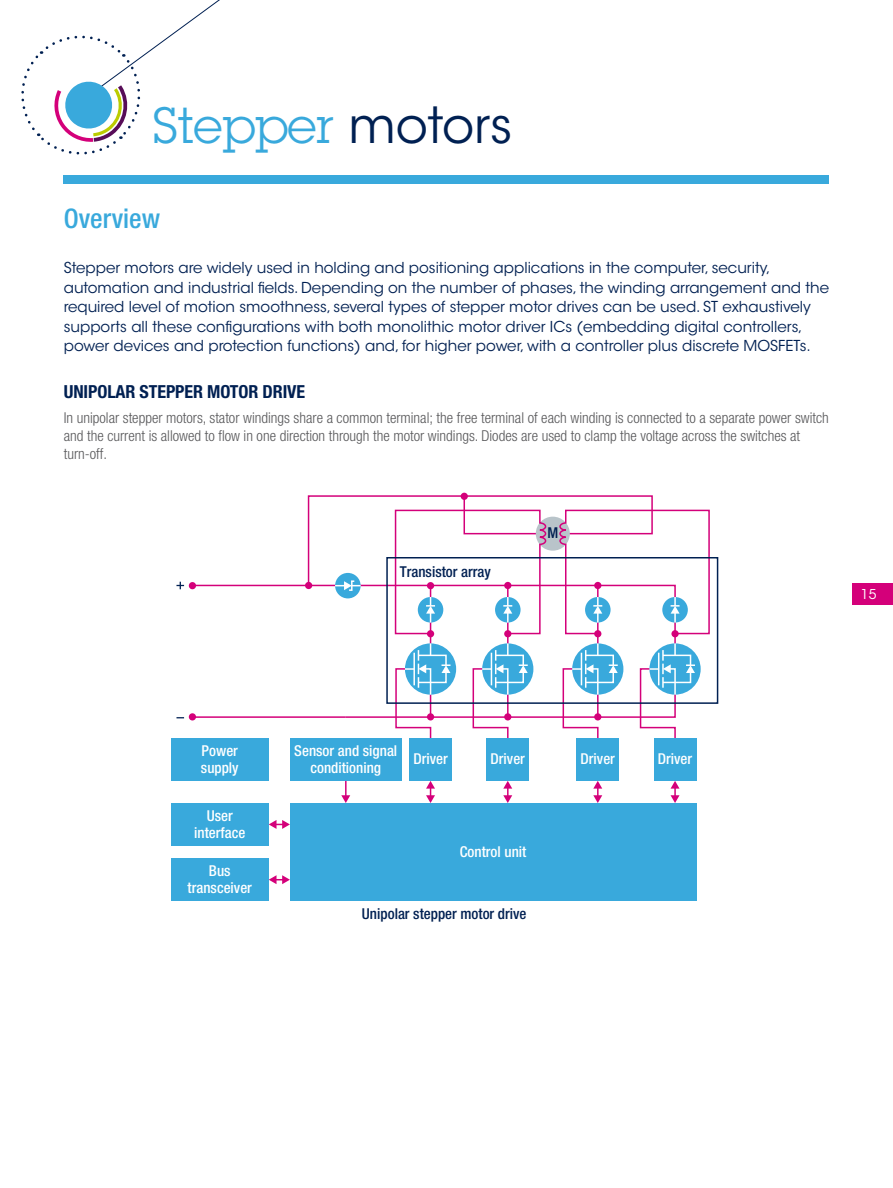
<style>
.page{position:relative;width:893px;height:1188px;background:#fff}
.page>*{position:absolute;margin:0;border:0;box-sizing:border-box;transform-origin:0 0}
.t1{font:49.5px "Lubalin Graph Std";color:#39a9dc}
.t2{font:500 condensed 27px "Helvetica Neue LT Std";color:#39a9dc}
.t3{font:700 condensed 18px "Helvetica Neue LT Std";letter-spacing:-.005em;color:#002052}
.t4{font:15px/19.5px "ITC Avant Garde Std";color:#002052}
.t5{font:300 condensed 15px/18px "Helvetica Neue LT Std";color:#58585a}
.t6{font:500 condensed 15px/16.5px "Helvetica Neue";color:#fff;text-align:center}
.t7{font:500 condensed 15px "Helvetica Neue";color:#002052}
.t8{font:13.5px "ITC Avant Garde Std";color:#fff}
.s1{font-family:"ITC Avant Garde Std";color:#002052}
</style>
<div class="page">
<div style="left:853px;top:583px;width:40px;height:22px;background:#d4007a"></div>
<svg style="left:21px;top:0;width:199px;height:155px"></svg>
<div style="left:64px;top:175px;width:765px;height:9px;background:#39a9dc"></div>
<div style="left:654px;top:738px;width:42px;height:43px;background:#39a9dc"></div>
<div style="left:577px;top:738px;width:42px;height:43px;background:#39a9dc"></div>
<div style="left:487px;top:738px;width:42px;height:43px;background:#39a9dc"></div>
<svg style="left:269px;top:820px;width:21px;height:9px"></svg>
<svg style="left:670px;top:781px;width:9px;height:22px"></svg>
<svg style="left:593px;top:781px;width:9px;height:22px"></svg>
<svg style="left:503px;top:781px;width:9px;height:22px"></svg>
<svg style="left:426px;top:781px;width:9px;height:22px"></svg>
<hr style="left:345px;top:760px;width:2px;height:37px;background:#d4007a">
<svg style="left:341px;top:795px;width:9px;height:8px"></svg>
<svg style="left:269px;top:875px;width:21px;height:9px"></svg>
<div style="left:290px;top:803px;width:406px;height:98px;background:#39a9dc"></div>
<div style="left:171px;top:803px;width:98px;height:43px;background:#39a9dc"></div>
<div style="left:171px;top:738px;width:98px;height:43px;background:#39a9dc"></div>
<div style="left:290px;top:738px;width:112px;height:43px;background:#39a9dc"></div>
<div style="left:409px;top:738px;width:43px;height:43px;background:#39a9dc"></div>
<div style="left:171px;top:858px;width:98px;height:43px;background:#39a9dc"></div>
<div style="left:671px;top:630px;width:8px;height:7px;background:#d4007a;border-radius:50%"></div>
<div style="left:189px;top:582px;width:7px;height:7px;background:#d4007a;border-radius:50%"></div>
<div style="left:461px;top:493px;width:7px;height:7px;background:#d4007a;border-radius:50%"></div>
<div style="left:305px;top:582px;width:7px;height:7px;background:#d4007a;border-radius:50%"></div>
<hr style="left:192px;top:716px;width:154px;height:2px;background:#d4007a">
<svg style="left:344px;top:635px;width:333px;height:83px"></svg>
<div style="left:189px;top:713px;width:7px;height:8px;background:#d4007a;border-radius:50%"></div>
<hr style="left:192px;top:585px;width:406px;height:1px;background:#d4007a">
<hr style="left:430px;top:585px;width:1px;height:132px;background:#d4007a">
<hr style="left:507px;top:585px;width:2px;height:132px;background:#d4007a">
<svg style="left:176px;top:582px;width:8px;height:7px"></svg>
<svg style="left:649px;top:643px;width:52px;height:52px"></svg>
<svg style="left:639px;top:643px;width:56px;height:95px"></svg>
<hr style="left:658px;top:653px;width:1px;height:32px;background:#fff">
<div style="left:572px;top:643px;width:51px;height:52px;background:#39a9dc;border-radius:50%"></div>
<svg style="left:562px;top:643px;width:56px;height:107px"></svg>
<hr style="left:581px;top:653px;width:1px;height:32px;background:#fff">
<div style="left:482px;top:643px;width:51px;height:52px;background:#39a9dc;border-radius:50%"></div>
<svg style="left:472px;top:643px;width:56px;height:107px"></svg>
<hr style="left:491px;top:653px;width:1px;height:32px;background:#fff">
<div style="left:405px;top:643px;width:51px;height:52px;background:#39a9dc;border-radius:50%"></div>
<svg style="left:395px;top:643px;width:55px;height:95px"></svg>
<hr style="left:413px;top:653px;width:2px;height:32px;background:#fff">
<svg style="left:307px;top:495px;width:403px;height:140px"></svg>
<div style="left:386px;top:557px;width:332px;height:147px;border:2px solid #002052"></div>
<h1 class="t1" style="left:153px;top:94px;width:361px">Stepper <span class="s1">motors</span></h1>
<h2 class="t2" style="left:64px;top:203px;width:98px">Overview</h2>
<p class="t4" style="left:64px;top:258px;width:767px">Stepper motors are widely used in holding and positioning applications in the computer, security, automation and industrial fields. Depending on the number of phases, the winding arrangement and the required level of motion smoothness, several types of stepper motor drives can be used. ST exhaustively supports all these configurations with both monolithic motor driver ICs (embedding digital controllers, power devices and protection functions) and, for higher power, with a controller plus discrete MOSFETs.</p>
<p class="t3" style="left:64px;top:381px;width:243px">UNIPOLAR STEPPER MOTOR DRIVE</p>
<p class="t5" style="left:64px;top:408px;width:767px">In unipolar stepper motors, stator windings share a common terminal; the free terminal of each winding is connected to a separate power switch and the current is allowed to flow in one direction through the motor windings. Diodes are used to clamp the voltage across the switches at turn-off.</p>
<p class="t7" style="left:400px;top:563px;width:93px">Transistor array</p>
<p class="t7" style="left:547px;top:524px;width:12px">M</p>
<p class="t8" style="left:861px;top:586px;width:17px">15</p>
<p class="t6" style="left:201px;top:742px;width:39px;text-align:left">Power supply</p>
<p class="t6" style="left:294px;top:742px;width:105px">Sensor and signal conditioning</p>
<p class="t6" style="left:413px;top:751px;width:36px">Driver</p>
<p class="t6" style="left:491px;top:751px;width:36px">Driver</p>
<p class="t6" style="left:581px;top:751px;width:36px">Driver</p>
<p class="t6" style="left:194px;top:807px;width:53px">User interface</p>
<p class="t6" style="left:188px;top:863px;width:66px">Bus transceiver</p>
<p class="t6" style="left:460px;top:843px;width:68px">Control unit</p>
<p class="t7" style="left:362px;top:905px;width:166px">Unipolar stepper motor drive</p>
<p class="t6" style="left:658px;top:751px;width:36px">Driver</p>
</div>
